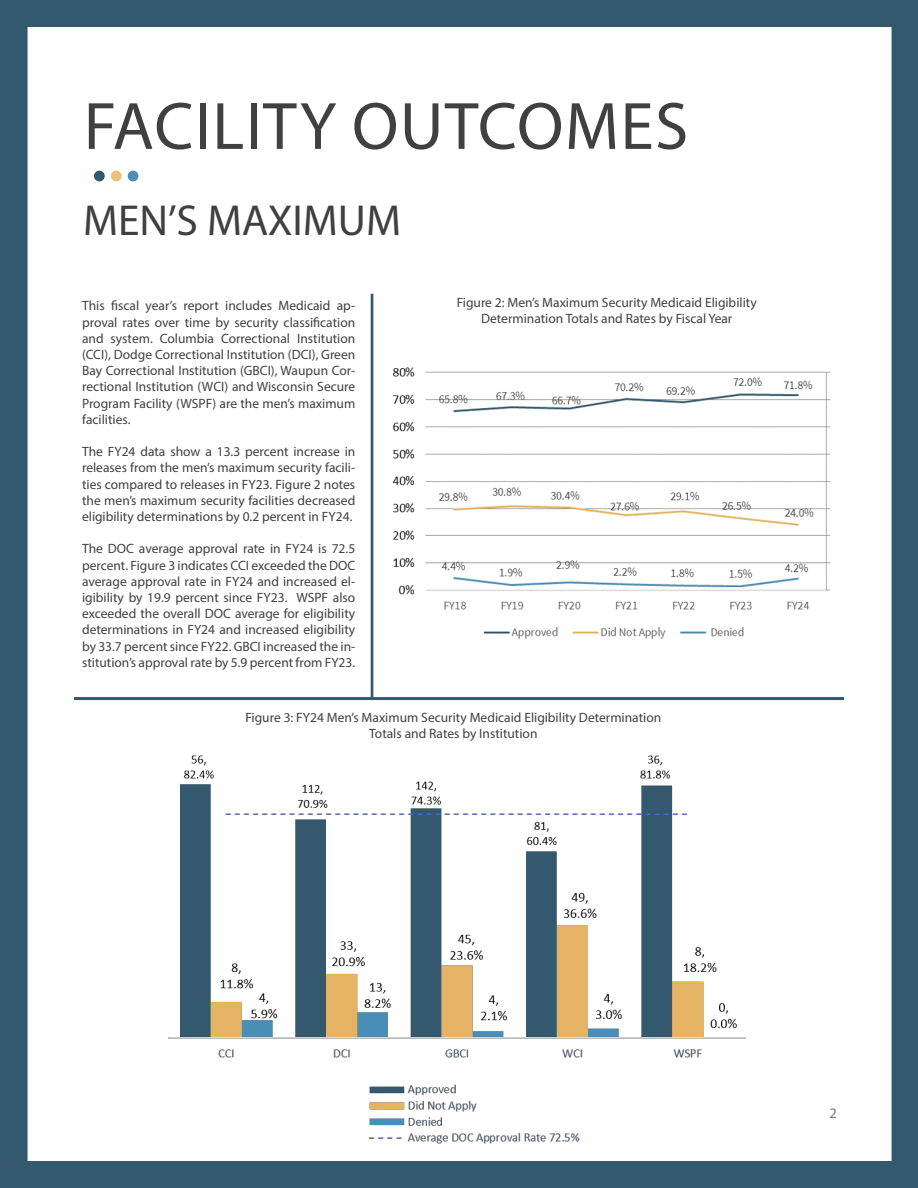
<style>
.page{position:relative;width:918px;height:1188px;background:#34586e}
.page>*{position:absolute;margin:0;border:0;box-sizing:border-box;transform-origin:0 0}
.t1{font:67.5px "Myriad Pro";letter-spacing:.02em;color:#404040}
.t2{font:43.5px "Myriad Pro";color:#404040}
.t3{font:14.55px "Myriad Pro";color:#777}
.t4{font:13.5px/16.2px "Myriad Pro";color:#404040;text-align:justify}
</style>
<div class="page">
<div style="left:28px;top:28px;width:863px;height:1132px;background:#fff"></div>
<div style="left:94px;top:171px;width:11px;height:10px;background:#34586e;border-radius:50%"></div>
<div style="left:111px;top:171px;width:11px;height:10px;background:#eac07a;border-radius:50%"></div>
<div style="left:128px;top:171px;width:11px;height:10px;background:#4a8db5;border-radius:50%"></div>
<hr style="left:74px;top:697px;width:770px;height:3px;background:#34586e">
<hr style="left:371px;top:294px;width:2px;height:406px;background:#34586e">
<img style="left:392px;top:367px;width:439px;height:272px">
<img style="left:168px;top:755px;width:578px;height:389px">
<p class="t1" style="left:84px;top:85px;width:606px">FACILITY OUTCOMES</p>
<p class="t2" style="left:83px;top:193px;width:319px">MEN’S MAXIMUM</p>
<p class="t4" style="left:82px;top:298px;width:275px">This fiscal year’s report includes Medicaid ap&shy;proval rates over time by security classification and system. Columbia Correctional Institution (CCI), Dodge Correctional Institution (DCI), Green Bay Correctional Institution (GBCI), Waupun Cor&shy;rectional Institution (WCI) and Wisconsin Secure Program Facility (WSPF) are the men’s maximum facilities.</p>
<p class="t4" style="left:82px;top:443px;width:275px">The FY24 data show a 13.3 percent increase in releases from the men’s maximum security facili&shy;ties compared to releases in FY23. Figure 2 notes the men’s maximum security facilities decreased eligibility determinations by 0.2 percent in FY24.</p>
<p class="t4" style="left:82px;top:541px;width:275px">The DOC average approval rate in FY24 is 72.5 percent. Figure 3 indicates CCI exceeded the DOC average approval rate in FY24 and increased el&shy;igibility by 19.9 percent since FY23. WSPF also exceeded the overall DOC average for eligibility determinations in FY24 and increased eligibility by 33.7 percent since FY22. GBCI increased the in&shy;stitution’s approval rate by 5.9 percent from FY23.</p>
<p class="t4" style="left:457px;top:294px;width:302px;text-align:center">Figure 2: Men’s Maximum Security Medicaid Eligibility<br>Determination Totals and Rates by Fiscal Year</p>
<p class="t4" style="left:245px;top:709px;width:417px;text-align:center">Figure 3: FY24 Men’s Maximum Security Medicaid Eligibility Determination<br>Totals and Rates by Institution</p>
<p class="t3" style="left:830px;top:1104px;width:9px">2</p>
</div>
